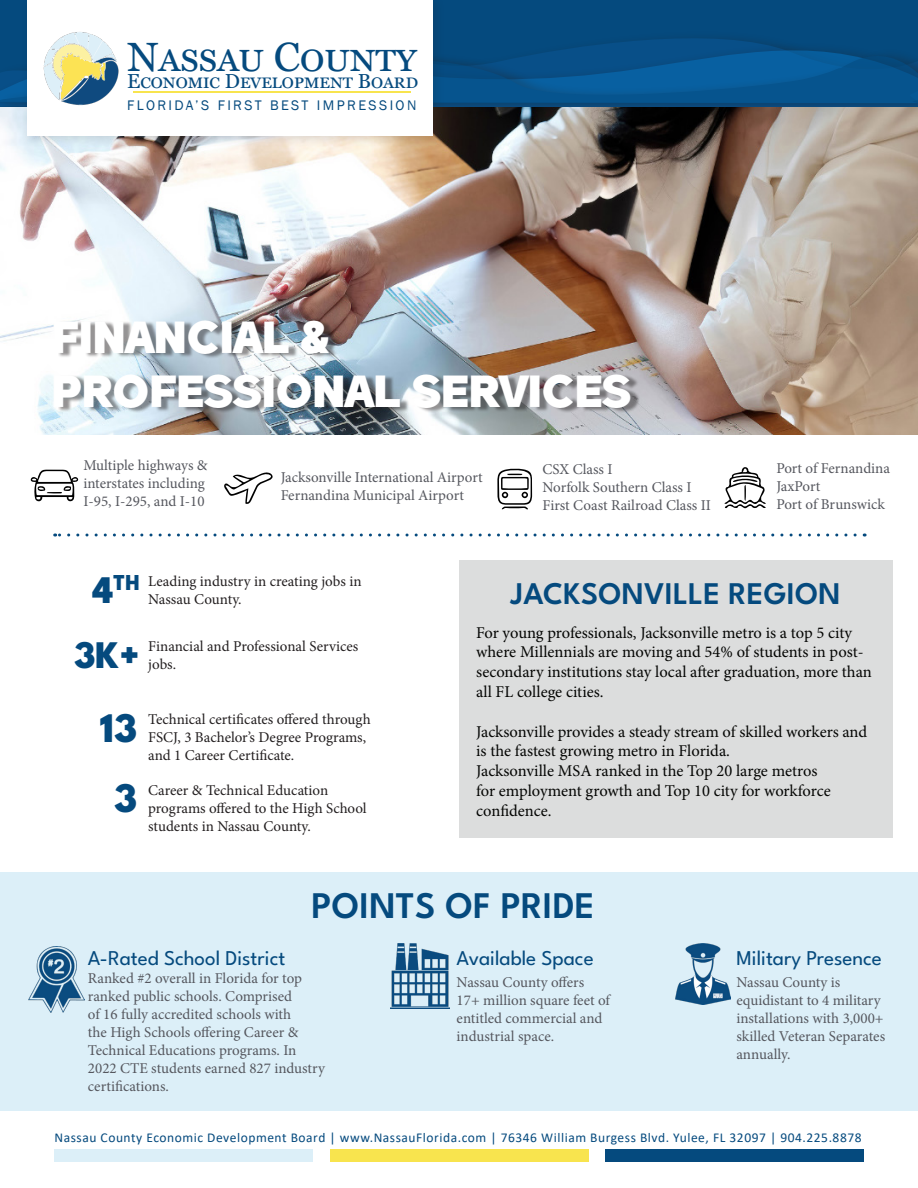
<style>
.page{position:relative;width:918px;height:1188px;background:#fff}
.page>*{position:absolute;margin:0;border:0;box-sizing:border-box;transform-origin:0 0}
.t1{font:45px "Hatsch Sans PERSONALUSEONLY";color:#fff}
.t2{font:800 42px "League Spartan";color:#054a7e}
.t3{font:40.8px "Georgia";color:#054a7e}
.t4{font:800 39px "League Spartan";color:#054a7e}
.t5{font:600 37.5px "League Spartan";letter-spacing:.005em;color:#054a7e}
.t6{font:600 31.5px "League Spartan";letter-spacing:.005em;color:#054a7e}
.t7{font:800 22.8px "League Spartan";color:#054a7e}
.t8{font:21px "League Spartan";color:#054a7e}
.t9{font:20.25px "Georgia";color:#054a7e}
.t10{font:16.5px/19.8px "Minion Pro";color:#040503}
.t11{font:15px/18px "Minion Pro";color:#55575e}
.t12{font:15px/18px "Minion Pro";color:#231f20}
.t13{font:14.25px "Franklin Gothic";letter-spacing:.17em;color:#054a7e}
.t14{font:13.5px "Calibri";letter-spacing:.04em;color:#054a7e}
.s1{font-size:39px}
</style>
<div class="page">
<div style="left:0;top:0;width:918px;height:108px;background:#054a7e"></div>
<svg style="left:0;top:45px;width:909px;height:58px;fill:#08548e"></svg>
<svg style="left:909px;top:60px;width:9px;height:43px"></svg>
<div style="left:54px;top:1150px;width:259px;height:12px;background:#dceff8"></div>
<div style="left:330px;top:1150px;width:259px;height:12px;background:#f8e44e"></div>
<div style="left:605px;top:1150px;width:259px;height:12px;background:#054a7e"></div>
<img style="left:0;top:107px;width:918px;height:327px">
<div style="left:0;top:873px;width:918px;height:238px;background:#dceff8"></div>
<div style="left:58px;top:320px;width:582px;height:93px;background:#231f20;opacity:.48"></div>
<svg style="left:497px;top:468px;width:35px;height:42px"></svg>
<svg style="left:724px;top:467px;width:42px;height:42px"></svg>
<svg style="left:30px;top:470px;width:48px;height:32px"></svg>
<svg style="left:224px;top:472px;width:49px;height:32px"></svg>
<img style="left:29px;top:946px;width:56px;height:66px">
<img style="left:391px;top:944px;width:59px;height:65px">
<img style="left:675px;top:944px;width:56px;height:61px">
<svg style="left:55px;top:534px;width:800px;height:3px"></svg>
<div style="left:459px;top:561px;width:434px;height:277px;background:#dcdddd"></div>
<div style="left:20px;top:0;width:425px;height:148px;background:#231f20;opacity:.13"></div>
<div style="left:27px;top:0;width:406px;height:136px;background:#fff"></div>
<img style="left:43px;top:32px;width:76px;height:74px">
<hr style="left:133px;top:92px;width:278px;height:1px;background:#f8e44e">
<p class="t3" style="left:127px;top:33px;width:291px">Nassau County</p>
<p class="t9" style="left:127px;top:69px;width:292px">Economic Development Board</p>
<p class="t13" style="left:127px;top:97px;width:291px">FLORIDA’S FIRST BEST IMPRESSION</p>
<p class="t1" style="left:52px;top:300px;width:279px">FINANCIAL &amp;</p>
<p class="t1" style="left:52px;top:354px;width:581px">PROFESSIONAL SERVICES</p>
<p class="t11" style="left:83px;top:456px;width:126px">Multiple highways &amp; interstates including<br>I-95, I-295, and I-10</p>
<p class="t11" style="left:281px;top:469px;width:204px">Jacksonville International Airport</p>
<p class="t11" style="left:281px;top:487px;width:185px">Fernandina Municipal Airport</p>
<p class="t11" style="left:542px;top:460px;width:72px">CSX Class I</p>
<p class="t11" style="left:542px;top:478px;width:151px">Norfolk Southern Class I</p>
<p class="t11" style="left:542px;top:496px;width:170px">First Coast Railroad Class II</p>
<p class="t11" style="left:776px;top:459px;width:115px">Port of Fernandina</p>
<p class="t11" style="left:776px;top:477px;width:45px">JaxPort</p>
<p class="t11" style="left:776px;top:495px;width:110px">Port of Brunswick</p>
<p class="t7" style="left:93px;top:566px;width:49px"><span class="s1">4</span>TH</p>
<p class="t12" style="left:148px;top:572px;width:215px">Leading industry in creating jobs in<br>Nassau County.</p>
<p class="t6" style="left:511px;top:570px;width:332px">JACKSONVILLE REGION</p>
<p class="t4" style="left:75px;top:626px;width:67px">3K+</p>
<p class="t12" style="left:148px;top:638px;width:212px">Financial and Professional Services jobs.</p>
<p class="t2" style="left:100px;top:698px;width:39px">13</p>
<p class="t2" style="left:114px;top:768px;width:24px">3</p>
<p class="t12" style="left:148px;top:711px;width:224px">Technical certificates offered through<br>FSCJ, 3 Bachelor’s Degree Programs, and 1 Career Certificate.</p>
<p class="t12" style="left:148px;top:781px;width:220px">Career &amp; Technical Education programs offered to the High School students in Nassau County.</p>
<p class="t10" style="left:476px;top:622px;width:397px">For young professionals, Jacksonville metro is a top 5 city where Millennials are moving and 54% of students in post&shy;secondary institutions stay local after graduation, more than all FL college cities.</p>
<p class="t10" style="left:476px;top:721px;width:393px">Jacksonville provides a steady stream of skilled workers and is the fastest growing metro in Florida.</p>
<p class="t10" style="left:476px;top:761px;width:356px">Jacksonville MSA ranked in the Top 20 large metros for employment growth and Top 10 city for workforce confidence.</p>
<p class="t5" style="left:311px;top:879px;width:285px">POINTS OF PRIDE</p>
<p class="t8" style="left:88px;top:942px;width:199px">A-Rated School District</p>
<p class="t8" style="left:457px;top:943px;width:139px">Available Space</p>
<p class="t8" style="left:736px;top:942px;width:147px">Military Presence</p>
<p class="t11" style="left:88px;top:969px;width:239px">Ranked #2 overall in Florida for top ranked public schools. Comprised<br>of 16 fully accredited schools with<br>the High Schools offering Career &amp;<br>Technical Educations programs. In<br>2022 CTE students earned 827 industry certifications.</p>
<p class="t11" style="left:457px;top:973px;width:155px">Nassau County offers<br>17+ million square feet of entitled commercial and industrial space.</p>
<p class="t11" style="left:736px;top:973px;width:150px">Nassau County is equidistant to 4 military installations with 3,000+ skilled Veteran Separates annually.</p>
<p class="t14" style="left:55px;top:1128px;width:809px">Nassau County Economic Development Board | www.NassauFlorida.com | 76346 William Burgess Blvd. Yulee, FL 32097 | 904.225.8878</p>
</div>
